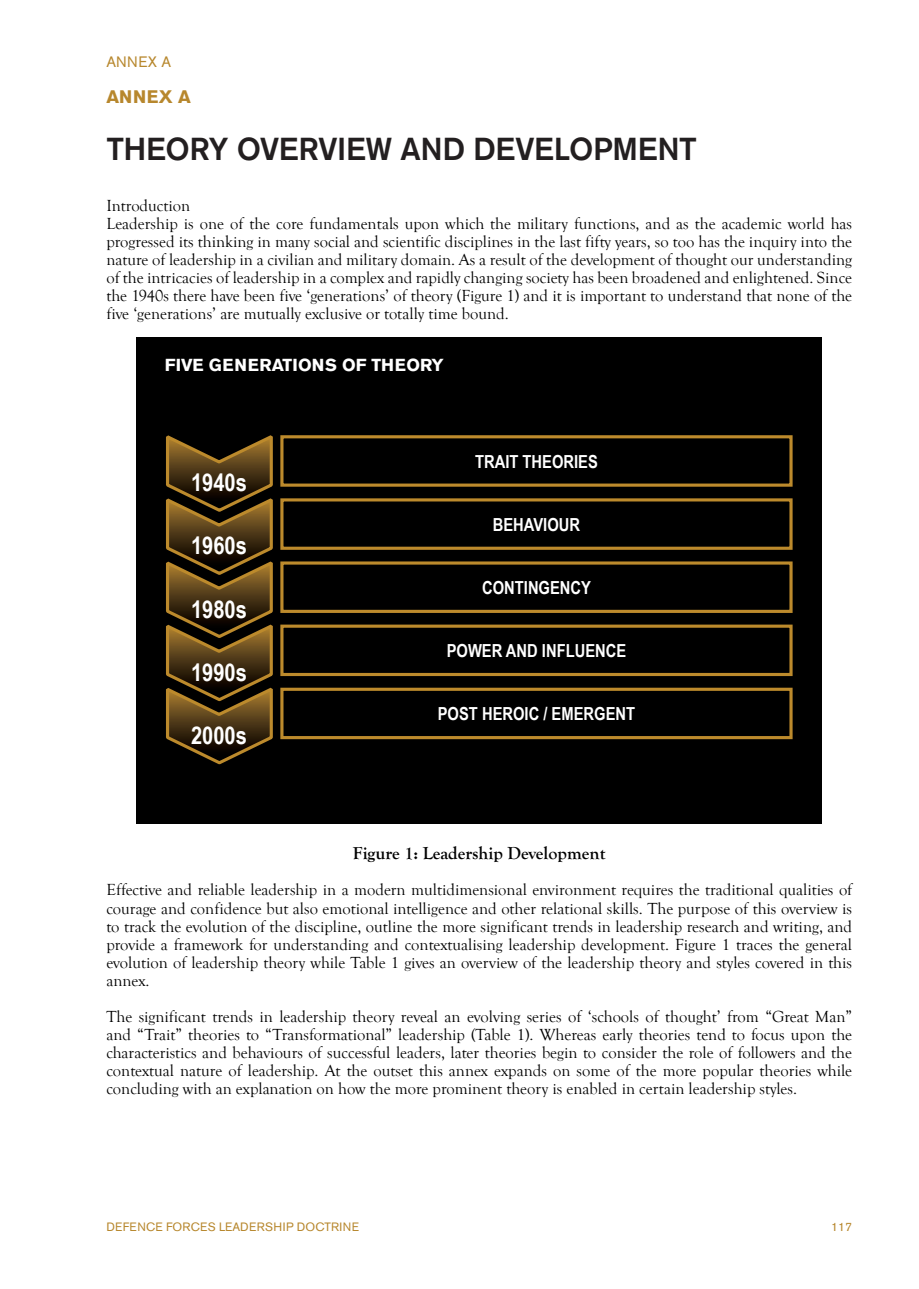
<style>
.page{position:relative;width:919px;height:1289px;background:#fff}
.page>*{position:absolute;margin:0;border:0;box-sizing:border-box;transform-origin:0 0}
.Chapter_Title{font:500 31.5px "Akzidenz Grotesk BE";letter-spacing:-.01em;color:#231f20}
.t1{font:700 24.45px "Arial Narrow";color:#fff}
.t2{font:700 18px "Arial Narrow";color:#fff}
.Main_Body_Text{font:700 18px "Goudy Old Style T";color:#000}
.Paragraph_Heading{font:700 18px "Akzidenz Grotesk BE";letter-spacing:.03em;color:#b7872d}
.t3{font:700 17.25px "Akzidenz Grotesk BE";color:#fff}
.Main_Body_Text-2{font:16.5px/18px "Goudy Old Style T";color:#000;text-align:justify}
.t4{font:15px "Akzidenz Grotesk BE";letter-spacing:.03em;color:#b7872d}
.t5{font:12px "Akzidenz Grotesk BE";letter-spacing:.02em;color:#b7872d}
</style>
<div class="page">
<div style="left:136px;top:337px;width:685px;height:486px;background:#000"></div>
<div style="left:280px;top:435px;width:512px;height:51px;border:3px solid #bc8a2c"></div>
<div style="left:280px;top:498px;width:512px;height:52px;border:3px solid #bc8a2c"></div>
<div style="left:280px;top:561px;width:512px;height:52px;border:3px solid #bc8a2c"></div>
<div style="left:280px;top:624px;width:512px;height:52px;border:3px solid #bc8a2c"></div>
<div style="left:280px;top:687px;width:512px;height:52px;border:3px solid #bc8a2c"></div>
<svg style="left:166px;top:435px;width:107px;height:330px"></svg>
<p class="t4" style="left:106px;top:53px;width:66px">ANNEX A</p>
<p class="Paragraph_Heading" style="left:106px;top:86px;width:86px">ANNEX A</p>
<p class="Chapter_Title" style="left:106px;top:130px;width:592px">THEORY OVERVIEW AND DEVELOPMENT</p>
<p class="Main_Body_Text-2" style="left:106px;top:197px;width:85px">Introduction</p>
<p class="Main_Body_Text-2" style="left:106px;top:215px;width:747px">Leadership is one of the core fundamentals upon which the military functions, and as the academic world has progressed its thinking in many social and scientific disciplines in the last fifty years, so too has the inquiry into the nature of leadership in a civilian and military domain. As a result of the development of thought our understanding of the intricacies of leadership in a complex and rapidly changing society has been broadened and enlightened. Since the 1940s there have been five ‘generations’ of theory (Figure 1) and it is important to understand that none of the five ‘generations’ are mutually exclusive or totally time bound.</p>
<p class="t3" style="left:165px;top:355px;width:280px">FIVE GENERATIONS OF THEORY</p>
<p class="t1" style="left:191px;top:464px;width:57px">1940s</p>
<p class="t1" style="left:191px;top:527px;width:57px">1960s</p>
<p class="t1" style="left:191px;top:590px;width:57px">1980s</p>
<p class="t2" style="left:475px;top:447px;width:124px">TRAIT THEORIES</p>
<p class="t2" style="left:493px;top:510px;width:89px">BEHAVIOUR</p>
<p class="t2" style="left:482px;top:573px;width:110px">CONTINGENCY</p>
<p class="t1" style="left:191px;top:653px;width:57px">1990s</p>
<p class="t1" style="left:191px;top:716px;width:57px">2000s</p>
<p class="t2" style="left:446px;top:637px;width:181px">POWER AND INFLUENCE</p>
<p class="t2" style="left:438px;top:700px;width:199px">POST HEROIC / EMERGENT</p>
<p class="Main_Body_Text" style="left:353px;top:843px;width:254px">Figure 1: Leadership Development</p>
<p class="Main_Body_Text-2" style="left:106px;top:881px;width:747px">Effective and reliable leadership in a modern multidimensional environment requires the traditional qualities of courage and confidence but also emotional intelligence and other relational skills. The purpose of this overview is to track the evolution of the discipline, outline the more significant trends in leadership research and writing, and provide a framework for understanding and contextualising leadership development. Figure 1 traces the general evolution of leadership theory while Table 1 gives an overview of the leadership theory and styles covered in this annex.</p>
<p class="Main_Body_Text-2" style="left:106px;top:1007px;width:747px">The significant trends in leadership theory reveal an evolving series of ‘schools of thought’ from “Great Man” and “Trait” theories to “Transformational” leadership (Table 1). Whereas early theories tend to focus upon the characteristics and behaviours of successful leaders, later theories begin to consider the role of followers and the contextual nature of leadership. At the outset this annex expands on some of the more popular theories while concluding with an explanation on how the more prominent theory is enabled in certain leadership styles.</p>
<p class="t5" style="left:106px;top:1219px;width:254px">DEFENCE FORCES LEADERSHIP DOCTRINE</p>
<p class="t5" style="left:831px;top:1219px;width:22px">117</p>
</div>
